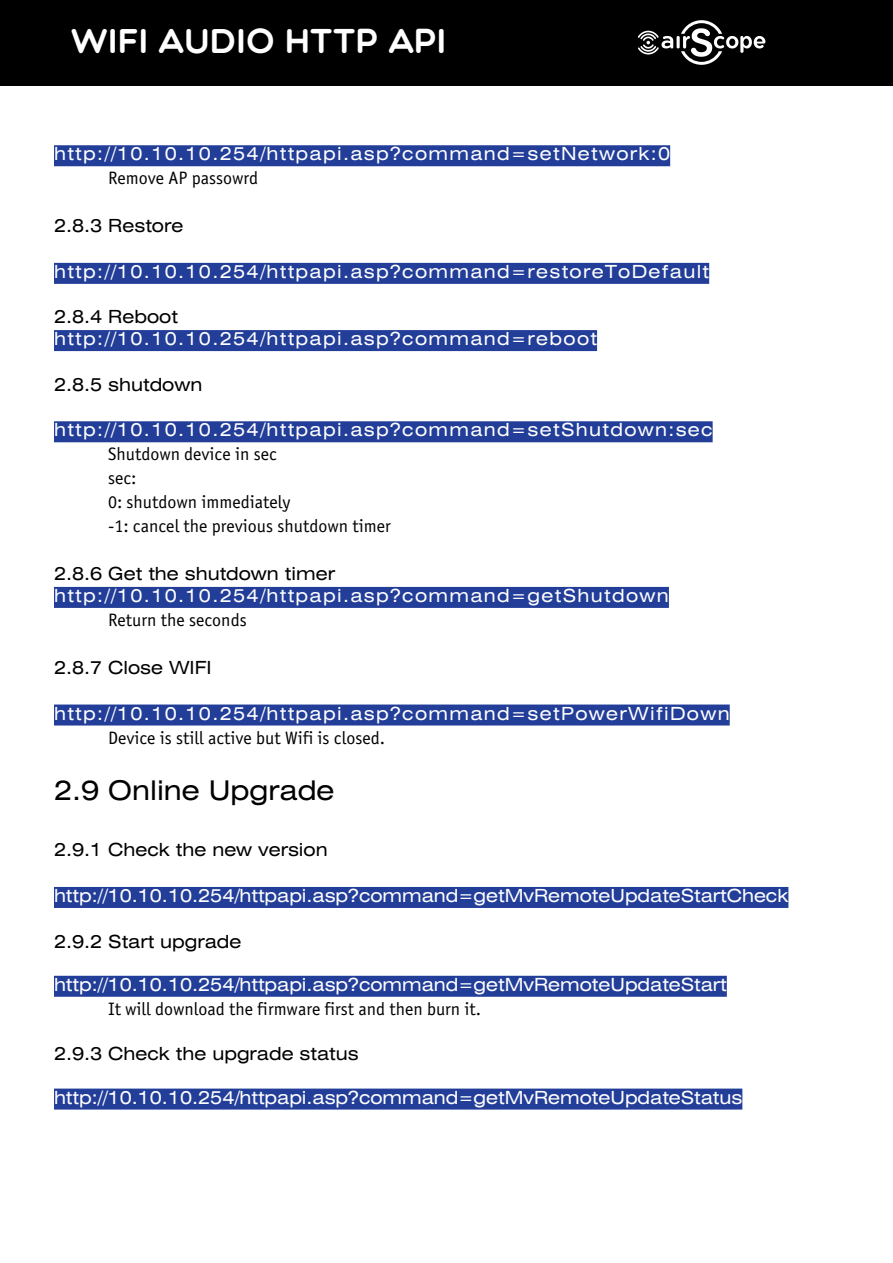
<style>
.page{position:relative;width:893px;height:1263px;background:#fff}
.page>*{position:absolute;margin:0;border:0;box-sizing:border-box;transform-origin:0 0}
.t1{font:34.65px "Multicolore";color:#fff}
.t2{font:27px "Helios Ext";color:#000}
.t3{font:18px "Helios Ext";letter-spacing:.075em;color:#fff}
.t4{font:18px "Helios Ext";color:#fff}
.t5{font:18px "Officina Sans C";color:#000}
.t6{font:18px "Helios Ext";color:#000}
</style>
<div class="page">
<div style="left:0;top:0;width:893px;height:85px;background:#000"></div>
<svg style="left:638px;top:20px;width:127px;height:45px"></svg>
<div style="left:54px;top:145px;width:616px;height:21px;background:#233e99"></div>
<div style="left:54px;top:263px;width:655px;height:21px;background:#233e99"></div>
<div style="left:54px;top:330px;width:543px;height:21px;background:#233e99"></div>
<div style="left:54px;top:421px;width:659px;height:21px;background:#233e99"></div>
<div style="left:54px;top:587px;width:615px;height:21px;background:#233e99"></div>
<div style="left:54px;top:704px;width:676px;height:21px;background:#233e99"></div>
<div style="left:54px;top:887px;width:734px;height:21px;background:#233e99"></div>
<div style="left:54px;top:976px;width:673px;height:21px;background:#233e99"></div>
<div style="left:54px;top:1088px;width:688px;height:21px;background:#233e99"></div>
<h1 class="t1" style="left:71px;top:20px;width:377px">WIFI Audio HTTP API</h1>
<p class="t3" style="left:54px;top:143px;width:618px">http://10.10.10.254/httpapi.asp?command=setNetwork:0</p>
<p class="t5" style="left:108px;top:168px;width:152px">Remove AP passowrd</p>
<p class="t6" style="left:54px;top:215px;width:131px">2.8.3 Restore</p>
<p class="t3" style="left:54px;top:261px;width:657px">http://10.10.10.254/httpapi.asp?command=restoreToDefault</p>
<p class="t6" style="left:54px;top:306px;width:125px">2.8.4 Reboot</p>
<p class="t3" style="left:54px;top:328px;width:545px">http://10.10.10.254/httpapi.asp?command=reboot</p>
<p class="t6" style="left:54px;top:373px;width:150px">2.8.5 shutdown</p>
<p class="t3" style="left:54px;top:419px;width:660px">http://10.10.10.254/httpapi.asp?command=setShutdown:sec</p>
<p class="t5" style="left:108px;top:444px;width:170px">Shutdown device in sec</p>
<p class="t5" style="left:108px;top:468px;width:30px">sec:</p>
<p class="t5" style="left:108px;top:492px;width:184px">0: shutdown immediately</p>
<p class="t5" style="left:108px;top:516px;width:284px">-1: cancel the previous shutdown timer</p>
<p class="t6" style="left:54px;top:563px;width:282px">2.8.6 Get the shutdown timer</p>
<p class="t3" style="left:54px;top:585px;width:616px">http://10.10.10.254/httpapi.asp?command=getShutdown</p>
<p class="t5" style="left:108px;top:610px;width:140px">Return the seconds</p>
<p class="t6" style="left:54px;top:657px;width:159px">2.8.7 Close WIFI</p>
<p class="t3" style="left:54px;top:702px;width:677px">http://10.10.10.254/httpapi.asp?command=setPowerWifiDown</p>
<p class="t5" style="left:108px;top:728px;width:279px">Device is still active but Wifi is closed.</p>
<p class="t2" style="left:54px;top:774px;width:282px">2.9 Online Upgrade</p>
<p class="t6" style="left:54px;top:839px;width:275px">2.9.1 Check the new version</p>
<p class="t4" style="left:54px;top:885px;width:736px">http://10.10.10.254/httpapi.asp?command=getMvRemoteUpdateStartCheck</p>
<p class="t6" style="left:54px;top:930px;width:189px">2.9.2 Start upgrade</p>
<p class="t4" style="left:54px;top:973px;width:674px">http://10.10.10.254/httpapi.asp?command=getMvRemoteUpdateStart</p>
<p class="t5" style="left:108px;top:999px;width:375px">It will download the firmware first and then burn it.</p>
<p class="t6" style="left:54px;top:1043px;width:306px">2.9.3 Check the upgrade status</p>
<p class="t4" style="left:54px;top:1086px;width:690px">http://10.10.10.254/httpapi.asp?command=getMvRemoteUpdateStatus</p>
</div>
